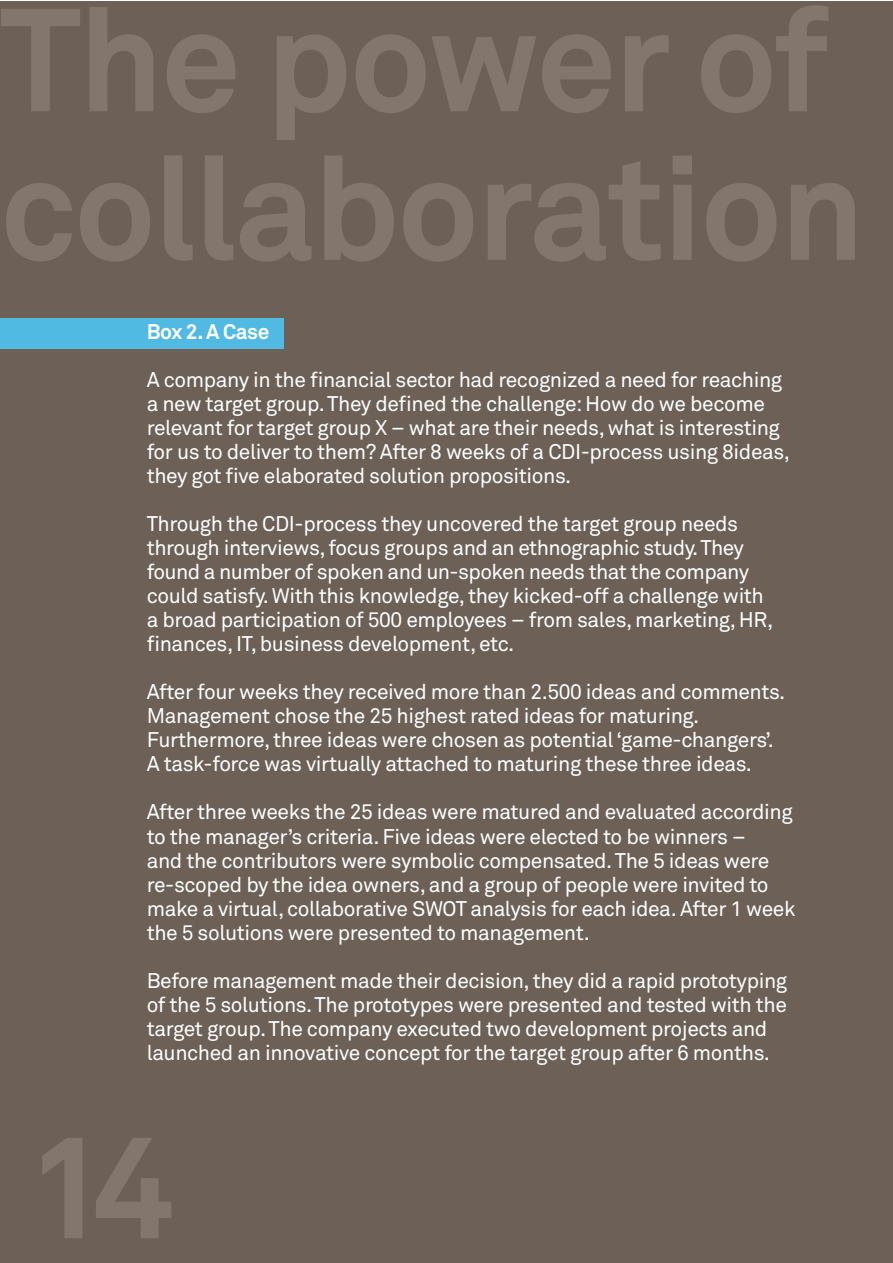
<style>
.page{position:relative;width:893px;height:1263px;background:#fff}
.page>*{position:absolute;margin:0;border:0;box-sizing:border-box;transform-origin:0 0}
.t1{font:700 144.45px/148.5px "Akkurat";letter-spacing:-.02em;color:#83776d}
.t2{font:21px/24px "Akkurat";letter-spacing:-.02em;color:#fff}
.t3{font:700 21px "Akkurat";letter-spacing:-.02em;color:#fff}
</style>
<div class="page">
<div style="left:0;top:1px;width:892px;height:1262px;background:#6c6057"></div>
<div style="left:0;top:318px;width:284px;height:31px;background:#51bae2"></div>
<h1 class="t1" style="left:0;top:-13px;width:866px">The power of collaboration</h1>
<p class="t3" style="left:147px;top:319px;width:124px">Box 2. A Case</p>
<p class="t2" style="left:147px;top:369px;width:645px">A company in the financial sector had recognized a need for reaching a new target group. They defined the challenge: How do we become relevant for target group X – what are their needs, what is interesting for us to deliver to them? After 8 weeks of a CDI-process using 8ideas, they got five elaborated solution propositions.</p>
<p class="t2" style="left:147px;top:513px;width:628px">Through the CDI-process they uncovered the target group needs through interviews, focus groups and an ethnographic study. They found a number of spoken and un-spoken needs that the company could satisfy. With this knowledge, they kicked-off a challenge with a broad participation of 500 employees – from sales, marketing, HR, finances, IT, business development, etc.</p>
<p class="t2" style="left:147px;top:681px;width:640px">After four weeks they received more than 2.500 ideas and comments.<br>Management chose the 25 highest rated ideas for maturing.<br>Furthermore, three ideas were chosen as potential ‘game-changers’.<br>A task-force was virtually attached to maturing these three ideas.</p>
<p class="t2" style="left:147px;top:801px;width:650px">After three weeks the 25 ideas were matured and evaluated according to the manager’s criteria. Five ideas were elected to be winners –<br>and the contributors were symbolic compensated. The 5 ideas were re-scoped by the idea owners, and a group of people were invited to make a virtual, collaborative SWOT analysis for each idea. After 1 week the 5 solutions were presented to management.</p>
<p class="t2" style="left:147px;top:969px;width:642px">Before management made their decision, they did a rapid prototyping of the 5 solutions. The prototypes were presented and tested with the target group. The company executed two development projects and launched an innovative concept for the target group after 6 months.</p>
<h1 class="t1" style="left:26px;top:1114px;width:150px">14</h1>
</div>
